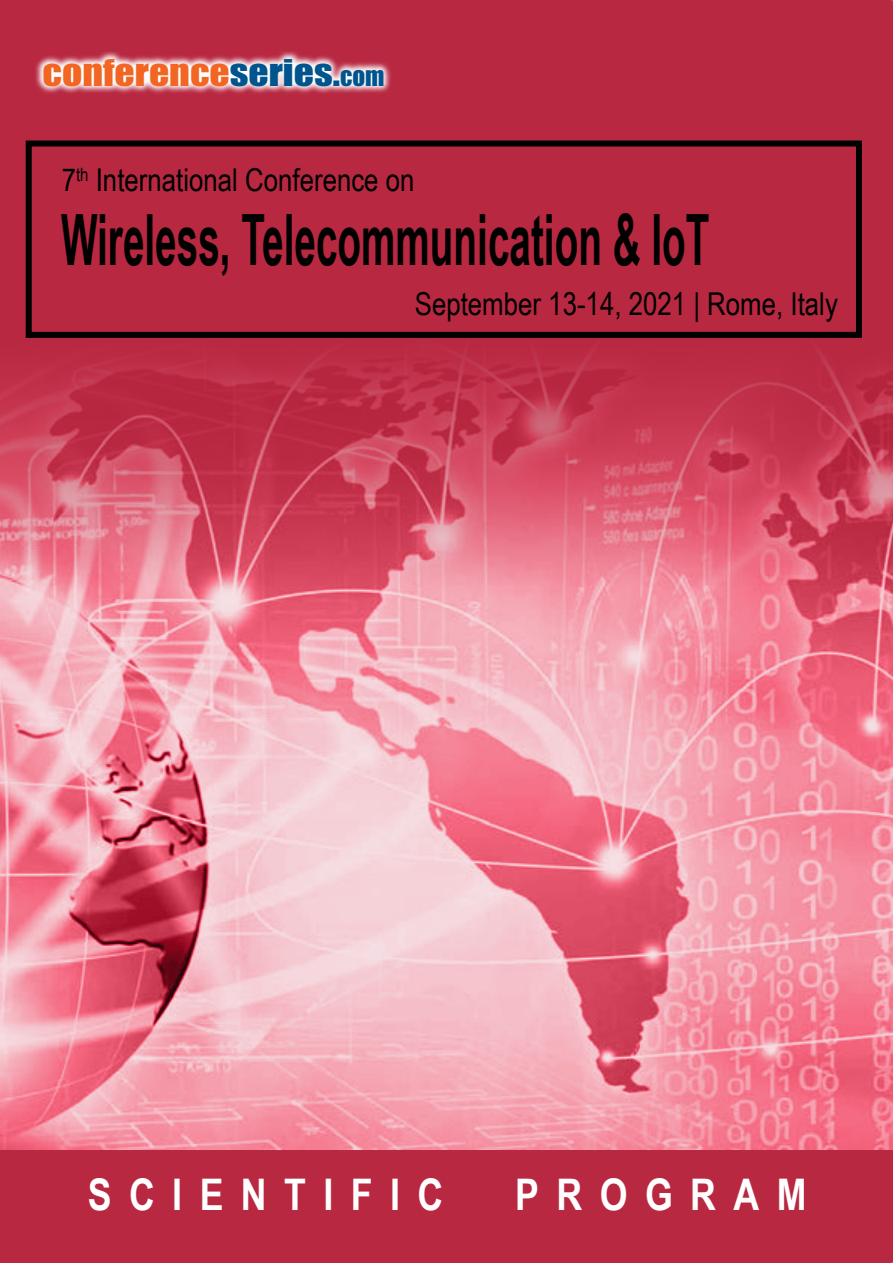
<style>
.page{position:relative;width:893px;height:1263px;background:#b82841}
.page>*{position:absolute;margin:0;border:0;box-sizing:border-box;transform-origin:0 0}
.t1{font:700 70.8px "Arial Narrow";color:#000;scale:.67 1}
.t2{font:700 43.5px "Arial Narrow";letter-spacing:.4em;color:#fff}
.t3{font:34.05px "Impact";color:#f26522;scale:1.16 1}
.t4{font:31.5px "Arial Narrow";color:#000}
.s1{color:#00558f}
.s2{font-size:24.45px;color:#00558f}
</style>
<div class="page">
<div style="left:0;top:1132px;width:893px;height:97px;background:#b82841"></div>
<svg style="left:34px;top:51px;width:357px;height:44px"></svg>
<div style="left:26px;top:141px;width:836px;height:197px;border:6px solid #000"></div>
<img style="left:0;top:322px;width:893px;height:827px">
<p class="t3" style="left:43px;top:46px;width:296px">CONFERENCE<span class="s1">SERIES.</span><span class="s2">COM</span></p>
<p class="t4" style="left:62px;top:157px;width:354px">7<sup>th</sup> International Conference on</p>
<h1 class="t1" style="left:61px;top:186px;width:969px">Wireless, Telecommunication &amp; IoT</h1>
<p class="t4" style="left:415px;top:281px;width:425px">September 13-14, 2021 | Rome, Italy</p>
<h2 class="t2" style="left:88px;top:1162px;width:357px">SCIENTIFIC</h2>
<h2 class="t2" style="left:515px;top:1162px;width:293px">PROGRAM</h2>
</div>
